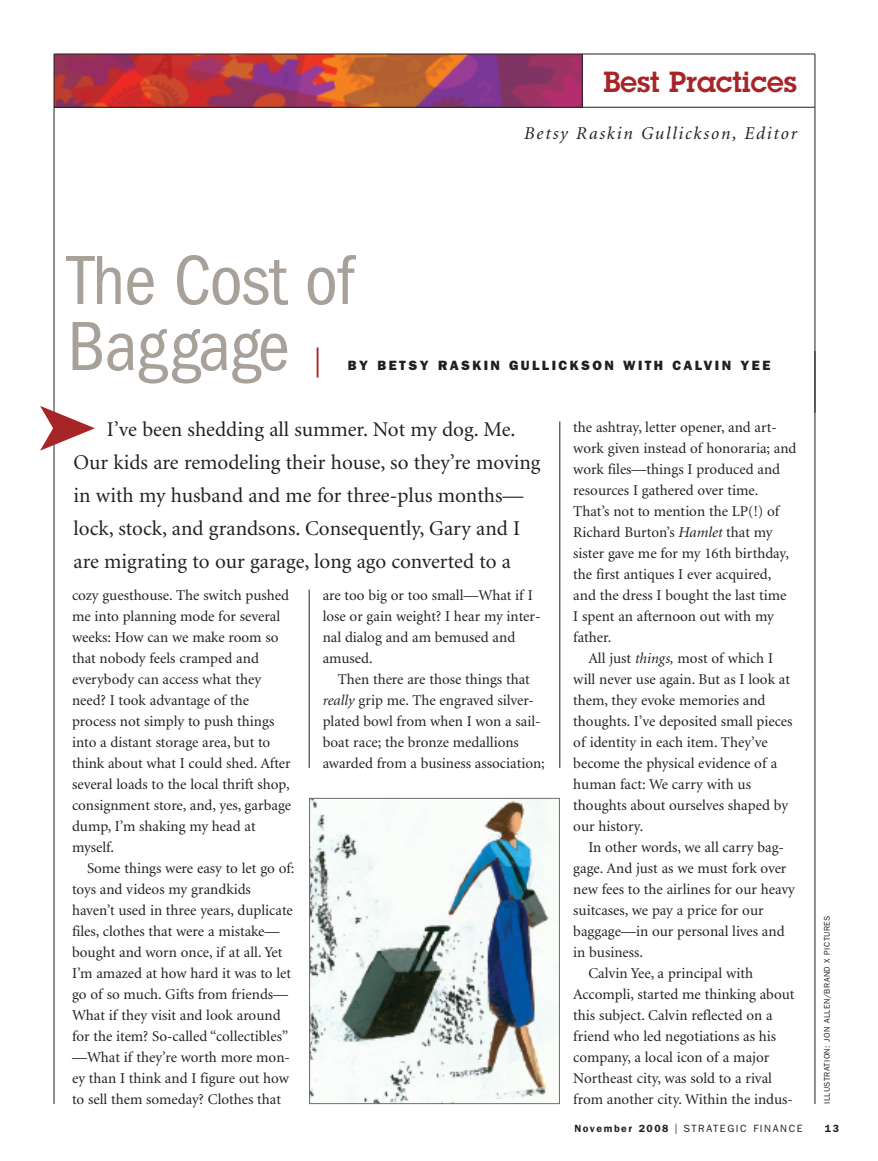
<style>
.page{position:relative;width:878px;height:1161px;background:#fff}
.page>*{position:absolute;margin:0;border:0;box-sizing:border-box;transform-origin:0 0}
.t1{font:condensed 72px/66px "Franklin Gothic";letter-spacing:-.015em;color:#a8a199}
.t2{font:30px "Franklin Gothic";color:#a72427}
.t3{font:600 28.5px "Lubalin Graph";color:#a72427}
.t4{font:21px/33px "Minion";color:#231f20}
.t5{font:italic 18px "Minion";letter-spacing:.1em;color:#231f20}
.t6{font:15px/21px "Minion";color:#231f20}
.t7{font:800 13.5px "Franklin Gothic";letter-spacing:.18em;color:#231f20}
.t8{font:10.5px "Franklin Gothic";letter-spacing:.15em;color:#231f20}
.t9{font:600 10.5px "Franklin Gothic";color:#231f20}
.t10{font:8.25px "Franklin Gothic";letter-spacing:.05em;color:#231f20}
.s1{font-style:italic}
.s2{font-weight:600}
.s3{font-size:15px}
</style>
<div class="page">
<img style="left:55px;top:55px;width:527px;height:52px">
<hr style="left:559px;top:422px;width:1px;height:346px;background:#231f20">
<hr style="left:814px;top:351px;width:1px;height:753px;background:#231f20">
<hr style="left:814px;top:54px;width:1px;height:359px;background:#231f20">
<hr style="left:54px;top:54px;width:760px;height:1px;background:#231f20">
<hr style="left:54px;top:107px;width:760px;height:1px;background:#231f20">
<hr style="left:582px;top:54px;width:1px;height:53px;background:#231f20">
<hr style="left:54px;top:54px;width:1px;height:1050px;background:#231f20">
<svg style="left:40px;top:406px;width:55px;height:45px"></svg>
<img style="left:311px;top:800px;width:247px;height:302px">
<div style="left:309px;top:798px;width:251px;height:306px;border:1px solid #6c6d70"></div>
<hr style="left:309px;top:590px;width:1px;height:178px;background:#231f20">
<h3 class="t3" style="left:603px;top:66px;width:195px">Best Practices</h3>
<p class="t5" style="left:524px;top:126px;width:274px">Betsy Raskin Gullickson, Editor</p>
<h1 class="t1" style="left:68px;top:253px;width:288px">The Cost of<br>Baggage</h1>
<h2 class="t2" style="left:314px;top:349px;width:9px">|</h2>
<p class="t7" style="left:348px;top:361px;width:424px">BY BETSY RASKIN GULLICKSON WITH CALVIN YEE</p>
<p class="t4" style="left:74px;top:415px;width:468px;text-indent:33px">I’ve been shedding all summer. Not my dog. Me.<br>Our kids are remodeling their house, so they’re moving in with my husband and me for three-plus months— lock, stock, and grandsons. Consequently, Gary and I are migrating to our garage, long ago converted to a</p>
<p class="t6" style="left:72px;top:586px;width:221px">cozy guesthouse. The switch pushed me into planning mode for several weeks: How can we make room so that nobody feels cramped and everybody can access what they need? I took advantage of the process not simply to push things into a distant storage area, but to think about what I could shed. After several loads to the local thrift shop, consignment store, and, yes, garbage dump, I’m shaking my head at myself.</p>
<p class="t6" style="left:72px;top:859px;width:224px;text-indent:15px">Some things were easy to let go of: toys and videos my grandkids haven’t used in three years, duplicate files, clothes that were a mistake— bought and worn once, if at all. Yet I’m amazed at how hard it was to let go of so much. Gifts from friends— What if they visit and look around for the item? So-called “collectibles” —What if they’re worth more mon&shy;ey than I think and I figure out how to sell them someday? Clothes that</p>
<p class="t6" style="left:323px;top:586px;width:219px">are too big or too small—What if I lose or gain weight? I hear my inter&shy;nal dialog and am bemused and amused.</p>
<p class="t6" style="left:322px;top:670px;width:224px;text-indent:15px">Then there are those things that <span class="s1">really</span> grip me. The engraved silver&shy;plated bowl from when I won a sail&shy;boat race; the bronze medallions awarded from a business association;</p>
<p class="t6" style="left:573px;top:418px;width:205px">the ashtray, letter opener, and art-</p>
<p class="t6" style="left:573px;top:439px;width:225px">work given instead of honoraria; and</p>
<p class="t6" style="left:573px;top:460px;width:208px">work files—things I produced and</p>
<p class="t6" style="left:573px;top:481px;width:186px">resources I gathered over time.</p>
<p class="t6" style="left:573px;top:502px;width:207px">That’s not to mention the LP(!) of</p>
<p class="t6" style="left:573px;top:523px;width:201px">Richard Burton’s <span class="s1">Hamlet</span> that my</p>
<p class="t6" style="left:573px;top:544px;width:217px">sister gave me for my 16th birthday,</p>
<p class="t6" style="left:573px;top:565px;width:199px">the first antiques I ever acquired,</p>
<p class="t6" style="left:573px;top:586px;width:215px">and the dress I bought the last time</p>
<p class="t6" style="left:573px;top:607px;width:202px">I spent an afternoon out with my</p>
<p class="t6" style="left:573px;top:628px;width:40px">father.</p>
<p class="t6" style="left:588px;top:649px;width:186px">All just <span class="s1">things,</span> most of which I</p>
<p class="t6" style="left:573px;top:670px;width:218px">will never use again. But as I look at</p>
<p class="t6" style="left:573px;top:691px;width:194px">them, they evoke memories and</p>
<p class="t6" style="left:573px;top:712px;width:221px">thoughts. I’ve deposited small pieces</p>
<p class="t6" style="left:573px;top:733px;width:196px">of identity in each item. They’ve</p>
<p class="t6" style="left:573px;top:754px;width:205px">become the physical evidence of a</p>
<p class="t6" style="left:573px;top:775px;width:179px">human fact: We carry with us</p>
<p class="t6" style="left:573px;top:796px;width:216px">thoughts about ourselves shaped by</p>
<p class="t6" style="left:573px;top:817px;width:71px">our history.</p>
<p class="t6" style="left:588px;top:838px;width:197px">In other words, we all carry bag-</p>
<p class="t6" style="left:573px;top:859px;width:215px">gage. And just as we must fork over</p>
<p class="t6" style="left:573px;top:880px;width:223px">new fees to the airlines for our heavy</p>
<p class="t6" style="left:573px;top:901px;width:192px">suitcases, we pay a price for our</p>
<p class="t6" style="left:573px;top:922px;width:213px">baggage—in our personal lives and</p>
<p class="t6" style="left:573px;top:943px;width:71px">in business.</p>
<p class="t6" style="left:588px;top:964px;width:166px">Calvin Yee, a principal with</p>
<p class="t6" style="left:573px;top:985px;width:223px">Accompli, started me thinking about</p>
<p class="t6" style="left:573px;top:1006px;width:201px">this subject. Calvin reflected on a</p>
<p class="t6" style="left:573px;top:1027px;width:204px">friend who led negotiations as his</p>
<p class="t6" style="left:573px;top:1048px;width:197px">company, a local icon of a major</p>
<p class="t6" style="left:573px;top:1069px;width:200px">Northeast city, was sold to a rival</p>
<p class="t6" style="left:573px;top:1090px;width:221px">from another city. Within the indus-</p>
<p class="t10" style="left:824px;top:1104px;width:190px;rotate:-90deg">ILLUSTRATION: JON ALLEN/BRAND X PICTURES</p>
<p class="t8" style="left:574px;top:1125px;width:230px"><span class="s2">November 2008</span> <span class="s3">I</span> STRATEGIC FINANCE</p>
<p class="t9" style="left:824px;top:1125px;width:16px">13</p>
</div>
